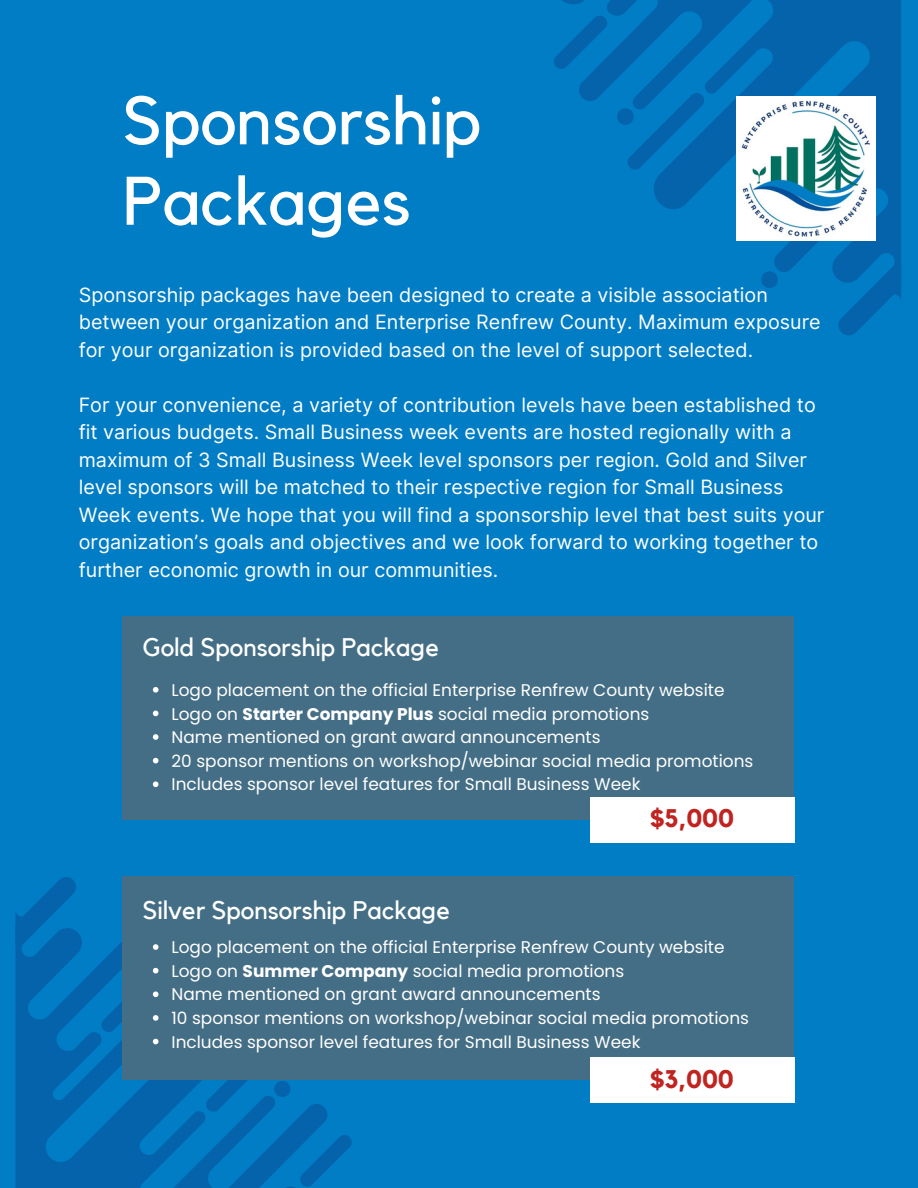
<style>
.page{position:relative;width:918px;height:1188px;background:#007dc5}
.page>*{position:absolute;margin:0;border:0;box-sizing:border-box;transform-origin:0 0}
.t1{font:67.8px/80.4px "Kollektif";color:#fff}
.t2{font:25.35px "Kollektif";color:#fff}
.t3{font:700 25.35px "Kollektif";color:#c02421}
.t4{font:19.8px/27.5px "Inter";color:#fff}
.t5{font:16.95px "Poppins";color:#fff}
.s1{font-weight:700}
</style>
<div class="page">
<svg style="left:15px;top:931px;width:312px;height:257px;fill:#0563ac"></svg>
<svg style="left:15px;top:877px;width:61px;height:69px"></svg>
<svg style="left:203px;top:1080px;width:87px;height:35px"></svg>
<svg style="left:297px;top:1132px;width:55px;height:56px"></svg>
<svg style="left:562px;top:0;width:339px;height:280px"></svg>
<svg style="left:839px;top:264px;width:62px;height:71px"></svg>
<svg style="left:761px;top:271px;width:17px;height:17px"></svg>
<svg style="left:617px;top:90px;width:90px;height:83px"></svg>
<svg style="left:554px;top:13px;width:56px;height:59px"></svg>
<img style="left:737px;top:96px;width:138px;height:144px">
<div style="left:122px;top:616px;width:672px;height:204px;background:#446e85"></div>
<div style="left:590px;top:797px;width:204px;height:46px;background:#fff"></div>
<svg style="left:153px;top:687px;width:5px;height:6px"></svg>
<svg style="left:153px;top:711px;width:5px;height:5px"></svg>
<svg style="left:153px;top:734px;width:5px;height:6px"></svg>
<svg style="left:153px;top:758px;width:5px;height:5px"></svg>
<svg style="left:153px;top:781px;width:5px;height:6px"></svg>
<div style="left:122px;top:876px;width:672px;height:204px;background:#446e85"></div>
<div style="left:590px;top:1058px;width:204px;height:45px;background:#fff"></div>
<svg style="left:152px;top:944px;width:6px;height:6px"></svg>
<svg style="left:53px;top:968px;width:112px;height:113px"></svg>
<p class="t1" style="left:123px;top:83px;width:360px">Sponsorship<br>Packages</p>
<p class="t4" style="left:79px;top:281px;width:744px">Sponsorship packages have been designed to create a visible association between your organization and Enterprise Renfrew County. Maximum exposure for your organization is provided based on the level of support selected.</p>
<p class="t4" style="left:79px;top:391px;width:747px">For your convenience, a variety of contribution levels have been established to fit various budgets. Small Business week events are hosted regionally with a maximum of 3 Small Business Week level sponsors per region. Gold and Silver level sponsors will be matched to their respective region for Small Business Week events. We hope that you will find a sponsorship level that best suits your organization’s goals and objectives and we look forward to working together to further economic growth in our communities.</p>
<p class="t2" style="left:143px;top:635px;width:298px">Gold Sponsorship Package</p>
<h1 class="t5" style="left:172px;top:678px;width:555px">Logo placement on the official Enterprise Renfrew County website</h1>
<h4 class="t5" style="left:172px;top:702px;width:479px">Logo on <span class="s1">Starter Company Plus</span> social media promotions</h4>
<p class="t5" style="left:172px;top:725px;width:431px">Name mentioned on grant award announcements</p>
<h3 class="t5" style="left:172px;top:749px;width:583px">20 sponsor mentions on workshop/webinar social media promotions</h3>
<p class="t5" style="left:172px;top:773px;width:470px">Includes sponsor level features for Small Business Week</p>
<p class="t3" style="left:650px;top:807px;width:85px">$5,000</p>
<p class="t2" style="left:143px;top:899px;width:309px">Silver Sponsorship Package</p>
<p class="t5" style="left:172px;top:935px;width:555px">Logo placement on the official Enterprise Renfrew County website</p>
<p class="t5" style="left:172px;top:959px;width:454px">Logo on <span class="s1">Summer Company</span> social media promotions</p>
<p class="t5" style="left:172px;top:983px;width:431px">Name mentioned on grant award announcements</p>
<p class="t5" style="left:172px;top:1006px;width:579px">10 sponsor mentions on workshop/webinar social media promotions</p>
<h3 class="t5" style="left:172px;top:1030px;width:470px">Includes sponsor level features for Small Business Week</h3>
<p class="t3" style="left:650px;top:1067px;width:85px">$3,000</p>
</div>
